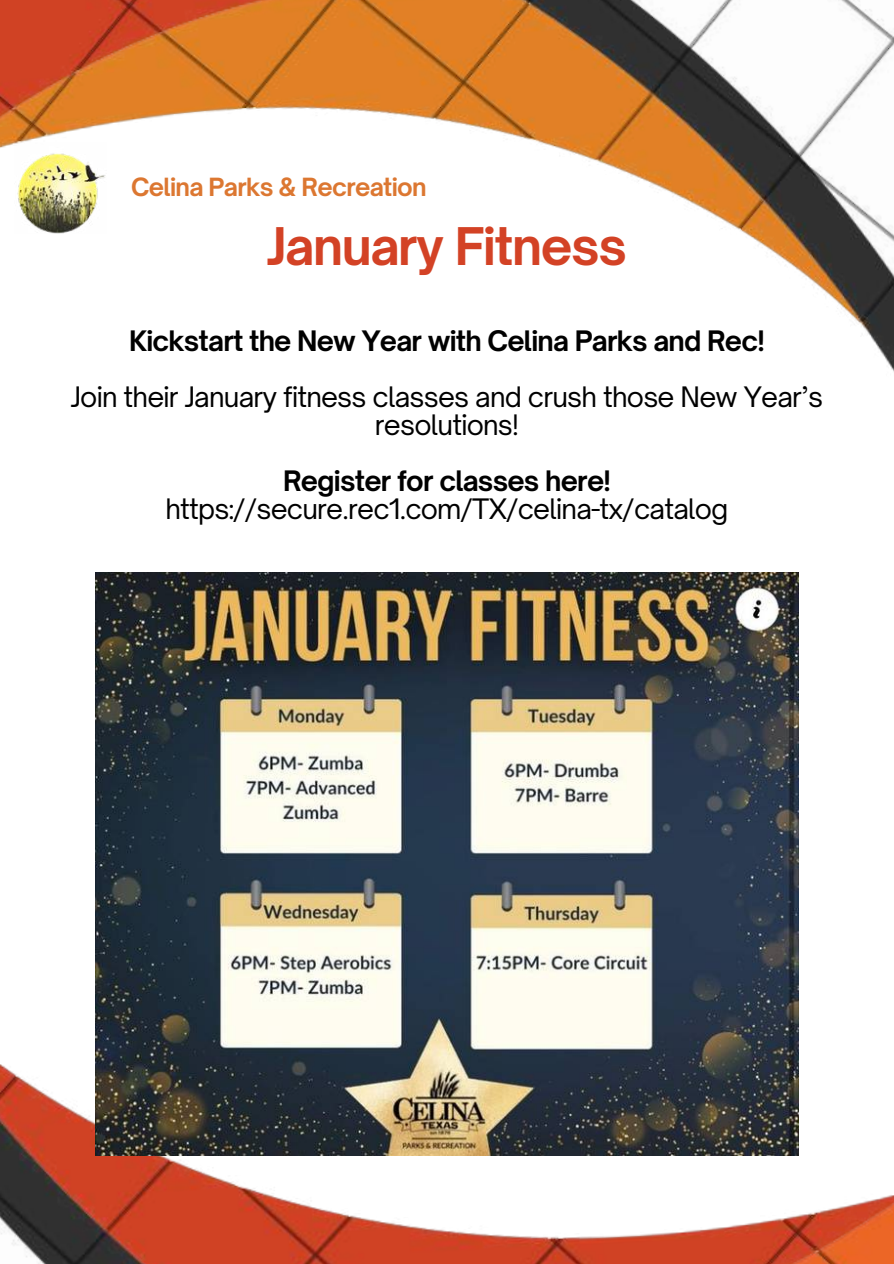
<style>
.page{position:relative;width:894px;height:1264px;background:#fff}
.page>*{position:absolute;margin:0;border:0;box-sizing:border-box;transform-origin:0 0}
.t1{font:700 49.65px "Open Sauce One";letter-spacing:-.03em;color:#d34225}
.t2{font:27px/28.2px "Open Sauce One";letter-spacing:-.03em;color:#000;text-align:center}
.t3{font:700 27px "Open Sauce One";letter-spacing:-.03em;color:#000}
.t4{font:700 24px "Open Sauce One";letter-spacing:-.03em;color:#dc7731}
</style>
<div class="page">
<img style="left:0;top:0;width:893px;height:888px">
<img style="left:0;top:1020px;width:893px;height:243px">
<img style="left:14px;top:142px;width:93px;height:92px">
<img style="left:96px;top:573px;width:702px;height:582px">
<p class="t4" style="left:131px;top:172px;width:297px">Celina Parks &amp; Recreation</p>
<h1 class="t1" style="left:267px;top:216px;width:361px">January Fitness</h1>
<p class="t3" style="left:129px;top:323px;width:637px">Kickstart the New Year with Celina Parks and Rec!</p>
<p class="t2" style="left:71px;top:382px;width:753px">Join their January fitness classes and crush those New Year’s resolutions!</p>
<p class="t3" style="left:283px;top:464px;width:329px">Register for classes here!</p>
<p class="t2" style="left:165px;top:495px;width:564px">https://secure.rec1.com/TX/celina-tx/catalog</p>
</div>
